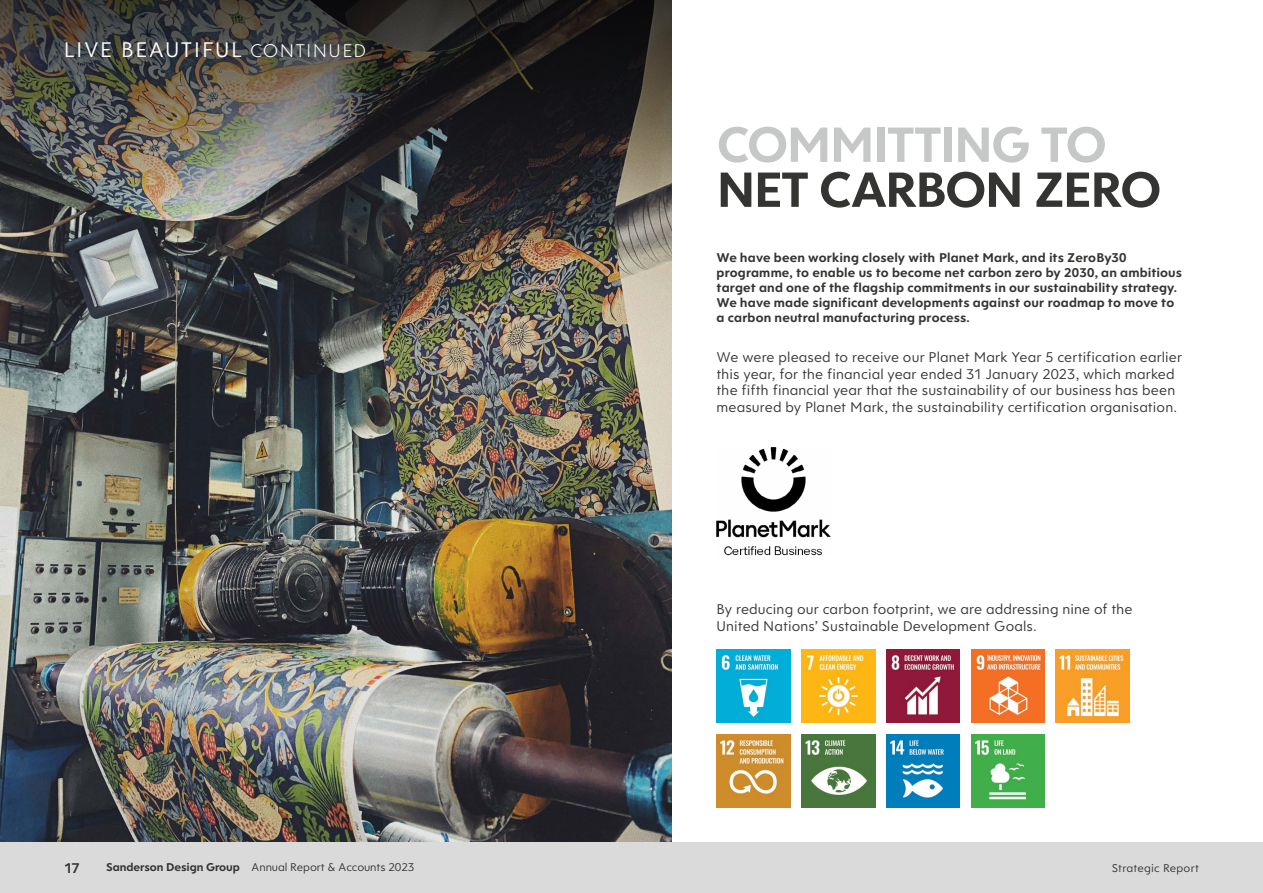
<style>
.page{position:relative;width:1263px;height:893px;background:#fff}
.page>*{position:absolute;margin:0;border:0;box-sizing:border-box;transform-origin:0 0}
.t1{font:700 52.5px "Clarika Pro Geo";letter-spacing:-.035em;color:#343432}
.t2{font:700 52.5px "Clarika Pro Geo";letter-spacing:-.04em;color:#c6c7c7}
.t3{font:22.5px "Clarika Pro Geo";letter-spacing:.07em;color:#fff}
.t4{font:15px/16.5px "Clarika Pro Geo";letter-spacing:.01em;color:#343432}
.t5{font:15px "Clarika Pro Geo Dm";color:#343432}
.t6{font:700 13.5px/15px "Clarika Pro Geo";letter-spacing:.01em;color:#343432}
.t7{font:12px "Clarika Pro Geo";letter-spacing:-.01em;color:#343432}
.t8{font:12px "Clarika Pro Geo";letter-spacing:.01em;color:#343432}
.s1{font-weight:300;font-size:19.5px}
.s2{font-weight:700}
</style>
<div class="page">
<div style="left:0;top:842px;width:1263px;height:51px;background:#d9dad9"></div>
<img style="left:0;top:220px;width:672px;height:622px">
<img style="left:0;top:0;width:672px;height:220px">
<img style="left:716px;top:448px;width:114px;height:108px">
<img style="left:716px;top:649px;width:74px;height:74px">
<img style="left:801px;top:649px;width:74px;height:74px">
<img style="left:886px;top:649px;width:74px;height:74px">
<img style="left:971px;top:649px;width:74px;height:74px">
<img style="left:1056px;top:649px;width:73px;height:74px">
<img style="left:716px;top:734px;width:74px;height:74px">
<img style="left:801px;top:734px;width:74px;height:74px">
<img style="left:886px;top:734px;width:74px;height:74px">
<img style="left:971px;top:734px;width:74px;height:74px">
<h2 class="t3" style="left:64px;top:36px;width:304px">LIVE BEAUTIFUL <span class="s1">CONTINUED</span></h2>
<h1 class="t2" style="left:716px;top:111px;width:392px">COMMITTING TO</h1>
<h1 class="t1" style="left:716px;top:156px;width:447px">NET CARBON ZERO</h1>
<p class="t6" style="left:716px;top:250px;width:467px">We have been working closely with Planet Mark, and its ZeroBy30 programme, to enable us to become net carbon zero by 2030, an ambitious target and one of the flagship commitments in our sustainability strategy.<br>We have made significant developments against our roadmap to move to a carbon neutral manufacturing process.</p>
<p class="t4" style="left:716px;top:349px;width:467px">We were pleased to receive our Planet Mark Year 5 certification earlier this year, for the financial year ended 31 January 2023, which marked the fifth financial year that the sustainability of our business has been measured by Planet Mark, the sustainability certification organisation.</p>
<p class="t4" style="left:716px;top:601px;width:418px">By reducing our carbon footprint, we are addressing nine of the<br>United Nations’ Sustainable Development Goals.</p>
<p class="t5" style="left:64px;top:859px;width:17px">17</p>
<p class="t7" style="left:106px;top:860px;width:309px"><span class="s2">Sanderson Design Group</span> Annual Report &amp; Accounts 2023</p>
<p class="t8" style="left:1112px;top:860px;width:89px">Strategic Report</p>
</div>
